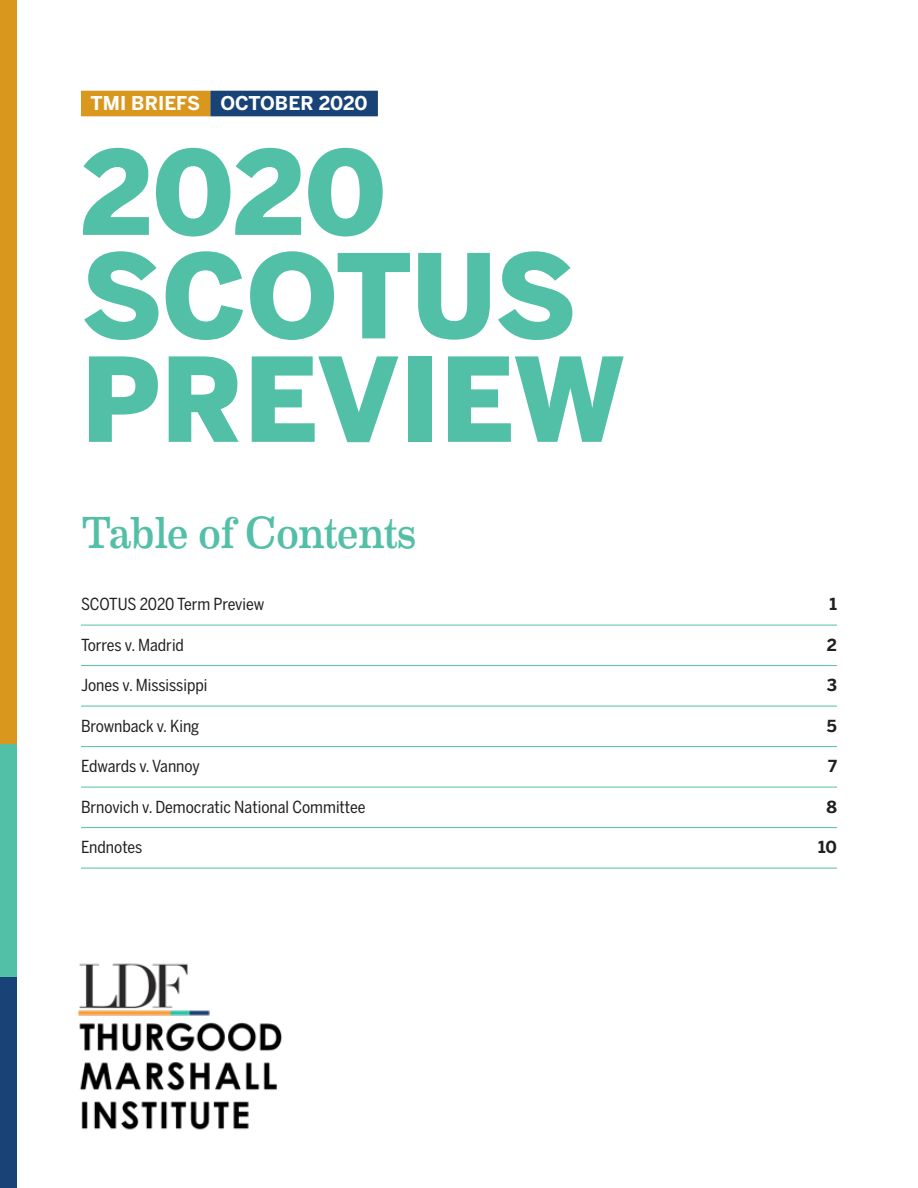
<style>
.page{position:relative;width:918px;height:1188px;background:#fff}
.page>*{position:absolute;margin:0;border:0;box-sizing:border-box;transform-origin:0 0}
.t1{font:900 115.5px/103.5px "Benton Sans";letter-spacing:-.01em;color:#52c0a7}
.t2{font:45px "Eames Century Modern";letter-spacing:-.02em;color:#52bfa6;scale:.96 1}
.t3{font:700 18.9px "Benton Sans";color:#fff}
.t4{font:16.5px "Benton Sans Cond";color:#231f20}
.t5{font:700 16.5px "Benton Sans";color:#231f20}
</style>
<div class="page">
<div style="left:0;top:0;width:16px;height:744px;background:#da971d"></div>
<div style="left:0;top:744px;width:16px;height:233px;background:#52c0a7"></div>
<div style="left:0;top:977px;width:16px;height:211px;background:#194376"></div>
<img style="left:77px;top:963px;width:205px;height:167px">
<hr style="left:81px;top:625px;width:756px;height:1px;background:#52c0a7">
<hr style="left:81px;top:665px;width:756px;height:1px;background:#52c0a7">
<hr style="left:81px;top:706px;width:756px;height:1px;background:#52c0a7">
<hr style="left:81px;top:746px;width:756px;height:1px;background:#52c0a7">
<hr style="left:81px;top:787px;width:756px;height:1px;background:#52c0a7">
<hr style="left:81px;top:827px;width:756px;height:1px;background:#52c0a7">
<hr style="left:81px;top:868px;width:756px;height:1px;background:#52c0a7">
<div style="left:81px;top:91px;width:129px;height:25px;background:#da971d"></div>
<div style="left:210px;top:91px;width:168px;height:25px;background:#194376"></div>
<p class="t3" style="left:91px;top:92px;width:279px">TMI BRIEFS OCTOBER 2020</p>
<h1 class="t1" style="left:81px;top:143px;width:546px">2020<br>SCOTUS<br>PREVIEW</h1>
<h2 class="t2" style="left:81px;top:499px;width:351px">Table of Contents</h2>
<p class="t4" style="left:81px;top:594px;width:185px">SCOTUS 2020 Term Preview</p>
<p class="t5" style="left:829px;top:594px;width:9px">1</p>
<p class="t4" style="left:81px;top:635px;width:105px">Torres v. Madrid</p>
<p class="t5" style="left:827px;top:634px;width:12px">2</p>
<p class="t4" style="left:81px;top:675px;width:128px">Jones v. Mississippi</p>
<p class="t5" style="left:827px;top:675px;width:12px">3</p>
<p class="t4" style="left:81px;top:716px;width:120px">Brownback v. King</p>
<p class="t5" style="left:827px;top:715px;width:12px">5</p>
<p class="t4" style="left:81px;top:756px;width:120px">Edwards v. Vannoy</p>
<p class="t5" style="left:828px;top:756px;width:10px">7</p>
<p class="t4" style="left:81px;top:797px;width:286px">Brnovich v. Democratic National Committee</p>
<p class="t5" style="left:826px;top:796px;width:12px">8</p>
<p class="t4" style="left:81px;top:837px;width:63px">Endnotes</p>
<p class="t5" style="left:818px;top:837px;width:20px">10</p>
</div>
